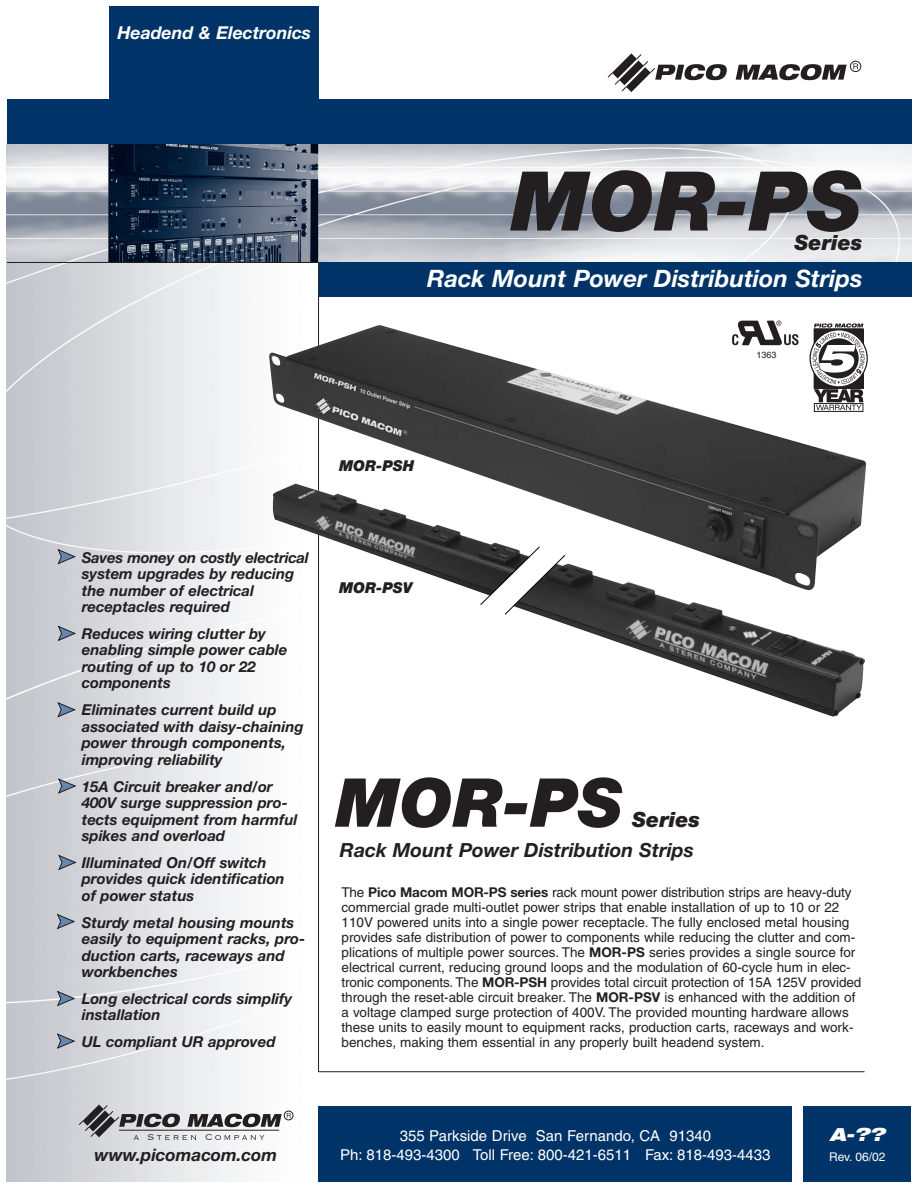
<style>
.page{position:relative;width:918px;height:1188px;background:#fff}
.page>*{position:absolute;margin:0;border:0;box-sizing:border-box;transform-origin:0 0}
.t1{font:italic 900 82.5px "Helvetica Neue";color:#231f20}
.t2{font:italic 900 67.5px "Helvetica Neue";color:#231f20}
.t3{font:italic 700 24px "Helvetica Neue";color:#fff}
.t4{font:italic 900 21px "Helvetica Neue";color:#231f20}
.t5{font:italic 700 19.5px "Helvetica Neue";color:#231f20}
.t6{font:italic 900 expanded 18px "Helvetica Neue";color:#fff}
.t7{font:italic 700 17.7px "Helvetica Neue";color:#fff}
.t8{font:italic 700 17.25px "Helvetica Neue";color:#231f20}
.t9{font:italic 700 15px/16.5px "Helvetica Neue";color:#231f20}
.t10{font:15px/19.5px "Helvetica";color:#fff;text-align:center}
.t11{font:italic 900 15px "Helvetica Neue";color:#231f20}
.t12{font:13.5px/15px "Helvetica";color:#231f20}
.t13{font:12px "Helvetica";color:#fff}
.t14{font:9px "Helvetica";color:#231f20}
.s1{font-family:"Helvetica Neue";font-weight:700}
</style>
<div class="page">
<img style="left:7px;top:7px;width:904px;height:1174px">
<svg style="left:58px;top:778px;width:18px;height:15px"></svg>
<svg style="left:58px;top:855px;width:18px;height:15px"></svg>
<svg style="left:57px;top:914px;width:18px;height:15px"></svg>
<svg style="left:57px;top:991px;width:18px;height:15px"></svg>
<div style="left:109px;top:7px;width:209px;height:103px;background:#003367"></div>
<div style="left:7px;top:99px;width:904px;height:45px;background:#003367"></div>
<div style="left:319px;top:262px;width:592px;height:35px;background:#003367"></div>
<hr style="left:7px;top:262px;width:312px;height:1px;background:#231f20">
<hr style="left:318px;top:262px;width:1px;height:810px;background:#231f20">
<hr style="left:319px;top:1071px;width:546px;height:1px;background:#231f20">
<div style="left:319px;top:1106px;width:473px;height:75px;background:#003367"></div>
<div style="left:804px;top:1106px;width:107px;height:75px;background:#003367"></div>
<svg style="left:58px;top:702px;width:18px;height:15px"></svg>
<svg style="left:58px;top:626px;width:18px;height:15px"></svg>
<svg style="left:58px;top:549px;width:18px;height:15px"></svg>
<svg style="left:813px;top:323px;width:52px;height:2px"></svg>
<svg style="left:79px;top:1104px;width:212px;height:36px"></svg>
<div style="left:284px;top:1111px;width:9px;height:9px;border:1px solid #231f20;border-radius:50%"></div>
<svg style="left:736px;top:64px;width:111px;height:16px"></svg>
<svg style="left:608px;top:53px;width:120px;height:39px"></svg>
<svg style="left:853px;top:63px;width:5px;height:6px"></svg>
<div style="left:850px;top:61px;width:11px;height:11px;border:1px solid #231f20;border-radius:50%"></div>
<svg style="left:57px;top:1034px;width:18px;height:14px"></svg>
<img style="left:269px;top:325px;width:597px;height:266px">
<svg style="left:732px;top:321px;width:67px;height:24px"></svg>
<img style="left:272px;top:484px;width:258px;height:112px">
<img style="left:513px;top:563px;width:352px;height:154px">
<svg style="left:480px;top:547px;width:85px;height:68px"></svg>
<h3 class="t7" style="left:117px;top:26px;width:195px">Headend &amp; Electronics</h3>
<h1 class="t1" style="left:511px;top:172px;width:353px">MOR-PS</h1>
<h3 class="t4" style="left:795px;top:235px;width:70px">Series</h3>
<h3 class="t3" style="left:427px;top:270px;width:437px">Rack Mount Power Distribution Strips</h3>
<p class="t14" style="left:756px;top:352px;width:22px">1363</p>
<p class="t11" style="left:339px;top:461px;width:77px">MOR-PSH</p>
<p class="t9" style="left:82px;top:550px;width:228px">Saves money on costly electrical system upgrades by reducing the number of electrical receptacles required</p>
<p class="t9" style="left:82px;top:627px;width:207px">Reduces wiring clutter by enabling simple power cable routing of up to 10 or 22 components</p>
<p class="t9" style="left:82px;top:703px;width:223px">Eliminates current build up associated with daisy-chaining power through components, improving reliability</p>
<p class="t9" style="left:82px;top:779px;width:217px">15A Circuit breaker and/or<br>400V surge suppression pro&shy;tects equipment from harmful spikes and overload</p>
<p class="t9" style="left:82px;top:856px;width:204px">Illuminated On/Off switch provides quick identification of power status</p>
<p class="t9" style="left:82px;top:915px;width:225px">Sturdy metal housing mounts easily to equipment racks, pro&shy;duction carts, raceways and workbenches</p>
<p class="t9" style="left:82px;top:992px;width:212px">Long electrical cords simplify installation</p>
<p class="t9" style="left:82px;top:1035px;width:195px">UL compliant UR approved</p>
<p class="t11" style="left:339px;top:582px;width:75px">MOR-PSV</p>
<h2 class="t2" style="left:336px;top:779px;width:289px">MOR-PS</h2>
<h3 class="t4" style="left:632px;top:812px;width:70px">Series</h3>
<h3 class="t5" style="left:340px;top:843px;width:355px">Rack Mount Power Distribution Strips</h3>
<p class="t12" style="left:342px;top:886px;width:521px">The <span class="s1">Pico Macom MOR-PS series</span> rack mount power distribution strips are heavy-duty commercial grade multi-outlet power strips that enable installation of up to 10 or 22<br>110V powered units into a single power receptacle. The fully enclosed metal housing provides safe distribution of power to components while reducing the clutter and com&shy;plications of multiple power sources. The <span class="s1">MOR-PS</span> series provides a single source for electrical current, reducing ground loops and the modulation of 60-cycle hum in elec&shy;tronic components. The <span class="s1">MOR-PSH</span> provides total circuit protection of 15A 125V provided through the reset-able circuit breaker. The <span class="s1">MOR-PSV</span> is enhanced with the addition of a voltage clamped surge protection of 400V. The provided mounting hardware allows these units to easily mount to equipment racks, production carts, raceways and work&shy;benches, making them essential in any properly built headend system.</p>
<p class="t10" style="left:816px;top:1125px;width:27px">355</p>
<p class="t10" style="left:340px;top:1127px;width:432px">355 Parkside Drive San Fernando, CA 91340<br>Ph: 818-493-4300 Toll Free: 800-421-6511 Fax: 818-493-4433</p>
<h3 class="t6" style="left:830px;top:1128px;width:57px">A-??</h3>
<p class="t8" style="left:95px;top:1149px;width:184px">www.picomacom.com</p>
<p class="t10" style="left:799px;top:1149px;width:59px">Parkside</p>
<p class="t13" style="left:829px;top:1152px;width:58px">Rev. 06/02</p>
</div>
